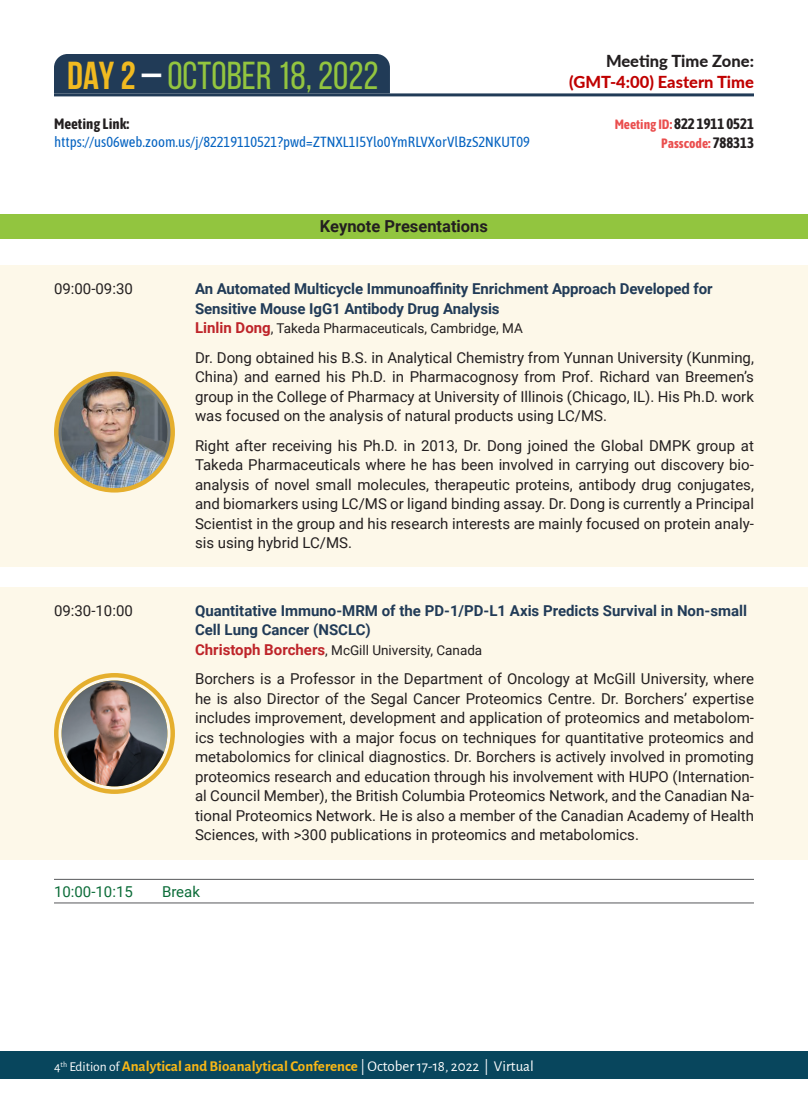
<style>
.page{position:relative;width:808px;height:1106px;background:#fff}
.page>*{position:absolute;margin:0;border:0;box-sizing:border-box;transform-origin:0 0}
.t1{font:39px "Bebas Neue";color:#93c53f}
.t2{font:800 16.5px/21px "Lato";color:#c00000;text-align:right}
.t3{font:700 16.5px "Roboto";color:#231f20}
.t4{font:15px/19.5px "Roboto";color:#231f20;text-align:justify}
.t5{font:700 15px/19.5px "Roboto";letter-spacing:-.005em;color:#213b57}
.t6{font:700 15px "Alegreya Sans";color:#f9b716}
.Pa0{font:700 15px "Asap Condensed";color:#231f20}
.t7{font:15px "Roboto";color:#0b6c38}
.Pa0-2{font:14.7px "Asap Condensed";color:#0563c1}
.t8{font:13.5px "Roboto";color:#231f20}
.t9{font:700 13.5px "Asap Condensed";color:#ea4e4e}
.s1{font-weight:700;color:#f1ba20}
.s2{font-weight:700;color:#fff}
.s3{color:#231f20}
.s4{font-size:13.5px;color:#ea4e4e}
.s5{font-size:15px;color:#231f20}
.s6{font-weight:700;font-size:15px;color:#be2429}
.s7{font-weight:400;font-size:13.5px;color:#fff}
.s8{font-weight:400;color:#fff}
</style>
<div class="page">
<div style="left:0;top:1052px;width:808px;height:27px;background:#08465d"></div>
<hr style="left:54px;top:93px;width:700px;height:3px;background:#213b57">
<div style="left:0;top:214px;width:808px;height:25px;background:#92c53f"></div>
<div style="left:0;top:587px;width:808px;height:272px;background:#fdf8e9"></div>
<div style="left:0;top:265px;width:808px;height:302px;background:#fdf8e9"></div>
<hr style="left:54px;top:879px;width:700px;height:1px;background:#57585a">
<hr style="left:54px;top:903px;width:700px;height:1px;background:#57585a">
<img style="left:56px;top:374px;width:117px;height:116px;border-radius:58px">
<div style="left:54px;top:372px;width:121px;height:121px;border:4px solid #e09d00;border-radius:50%"></div>
<div style="left:54px;top:673px;width:121px;height:121px;border:4px solid #e09d00;border-radius:50%"></div>
<img style="left:62px;top:681px;width:105px;height:105px;border-radius:53px">
<div style="left:54px;top:54px;width:336px;height:39px;background:#213b57"></div>
<p class="t1" style="left:67px;top:54px;width:313px"><span class="s1">DAY 2</span> <span class="s2">–</span> OCTOBER 18, 2022</p>
<p class="t2" style="left:569px;top:50px;width:186px"><span class="s3">Meeting Time Zone: </span>(GMT-4:00) Eastern Time</p>
<p class="Pa0" style="left:54px;top:114px;width:77px">Meeting Link:</p>
<p class="Pa0-2" style="left:54px;top:132px;width:477px">https://us06web.zoom.us/j/82219110521?pwd=ZTNXL1I5Ylo0YmRLVXorVlBzS2NKUT09</p>
<p class="Pa0" style="left:615px;top:114px;width:141px"><span class="s4">Meeting ID:</span> 822 1911 0521</p>
<p class="t9" style="left:661px;top:135px;width:94px">Passcode: <span class="s5">788313</span></p>
<p class="t3" style="left:320px;top:215px;width:170px">Keynote Presentations</p>
<p class="t4" style="left:54px;top:278px;width:80px">09:00-09:30</p>
<p class="t5" style="left:195px;top:278px;width:519px">An Automated Multicycle Immunoaffinity Enrichment Approach Developed for<br>Sensitive Mouse IgG1 Antibody Drug Analysis</p>
<p class="t8" style="left:195px;top:319px;width:329px"><span class="s6">Linlin Dong</span>, Takeda Pharmaceuticals, Cambridge, MA</p>
<p class="t4" style="left:195px;top:347px;width:560px">Dr. Dong obtained his B.S. in Analytical Chemistry from Yunnan University (Kunming, China) and earned his Ph.D. in Pharmacognosy from Prof. Richard van Breemen’s group in the College of Pharmacy at University of Illinois (Chicago, IL). His Ph.D. work was focused on the analysis of natural products using LC/MS.</p>
<p class="t4" style="left:195px;top:435px;width:560px">Right after receiving his Ph.D. in 2013, Dr. Dong joined the Global DMPK group at Takeda Pharmaceuticals where he has been involved in carrying out discovery bio&shy;analysis of novel small molecules, therapeutic proteins, antibody drug conjugates, and biomarkers using LC/MS or ligand binding assay. Dr. Dong is currently a Principal Scientist in the group and his research interests are mainly focused on protein analy&shy;sis using hybrid LC/MS.</p>
<p class="t4" style="left:54px;top:600px;width:80px">09:30-10:00</p>
<p class="t5" style="left:195px;top:600px;width:553px">Quantitative Immuno-MRM of the PD-1/PD-L1 Axis Predicts Survival in Non-small<br>Cell Lung Cancer (NSCLC)</p>
<p class="t8" style="left:195px;top:640px;width:289px"><span class="s6">Christoph Borchers</span>, McGill University, Canada</p>
<p class="t4" style="left:195px;top:668px;width:560px">Borchers is a Professor in the Department of Oncology at McGill University, where he is also Director of the Segal Cancer Proteomics Centre. Dr. Borchers’ expertise includes improvement, development and application of proteomics and metabolom&shy;ics technologies with a major focus on techniques for quantitative proteomics and metabolomics for clinical diagnostics. Dr. Borchers is actively involved in promoting proteomics research and education through his involvement with HUPO (Internation&shy;al Council Member), the British Columbia Proteomics Network, and the Canadian Na&shy;tional Proteomics Network. He is also a member of the Canadian Academy of Health Sciences, with &gt;300 publications in proteomics and metabolomics.</p>
<p class="t7" style="left:54px;top:881px;width:80px">10:00-10:15</p>
<p class="t7" style="left:162px;top:881px;width:39px">Break</p>
<p class="t6" style="left:54px;top:1056px;width:481px"><span class="s7">4</span><sup>th</sup> <span class="s7">Edition of</span> Analytical and Bioanalytical Conference <span class="s8">| October 17-18, 2022 | Virtual</span></p>
</div>
